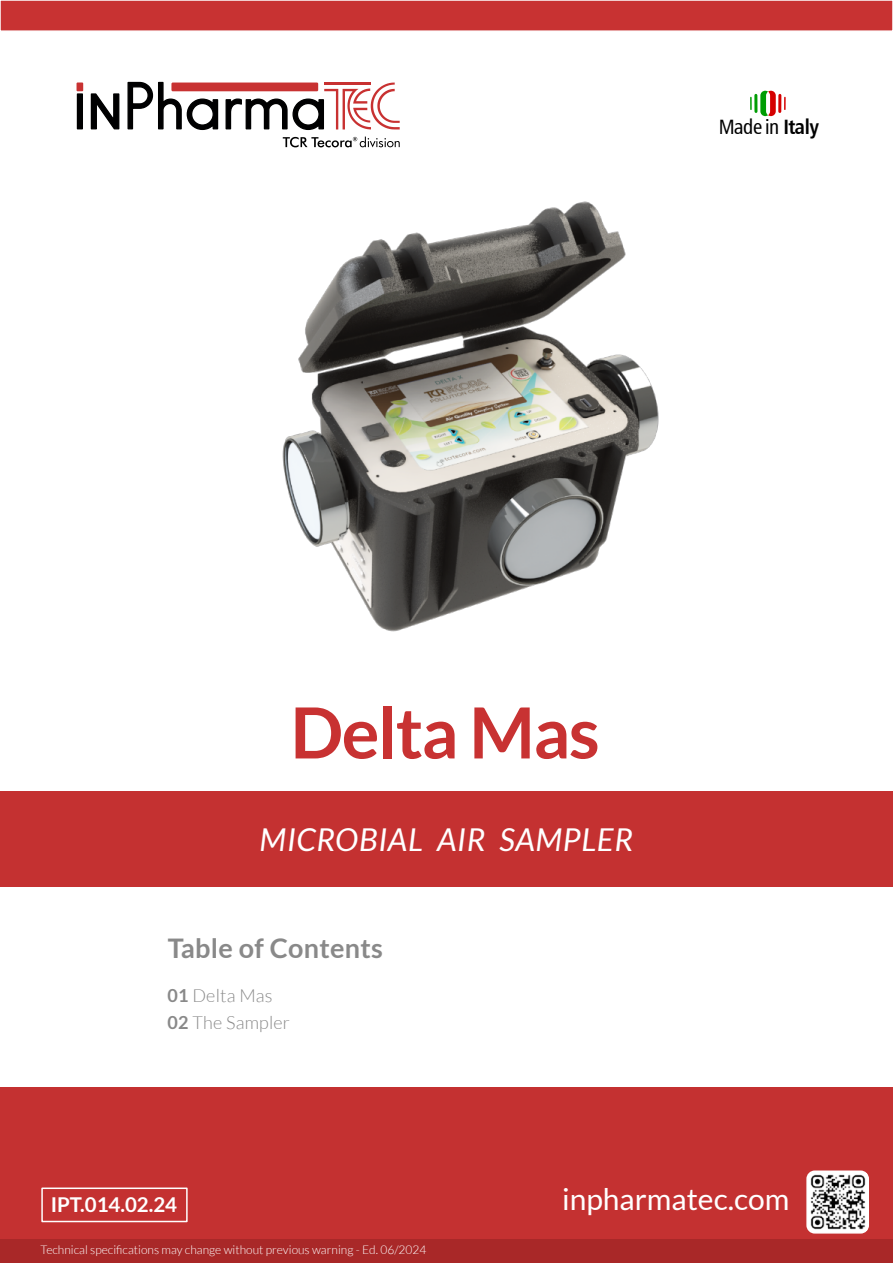
<style>
.page{position:relative;width:893px;height:1263px;background:#fff}
.page>*{position:absolute;margin:0;border:0;box-sizing:border-box;transform-origin:0 0}
.t1{font:700 70.5px "Lato";letter-spacing:-.02em;color:#c83232}
.t2{font:italic 31.5px "Lato";letter-spacing:.02em;color:#fff}
.t3{font:30px "Lato";color:#fff}
.t4{font:700 27px "Lato";letter-spacing:.01em;color:#898989}
.t5{font:20.7px "Humanist 777 BT Roman Condensed B";letter-spacing:-.02em;color:#000}
.t6{font:700 20.4px "Lato";color:#fff}
.t7{font:300 18px "Lato";letter-spacing:.01em;color:#898989}
.t8{font:300 12px "Lato";color:#fff}
.s1{font-family:"Humanist 777 BT Bold Condensed B"}
.s2{font-weight:700}
</style>
<div class="page">
<div style="left:0;top:791px;width:893px;height:96px;background:#c43131"></div>
<div style="left:0;top:1087px;width:893px;height:176px;background:#c43131"></div>
<div style="left:77px;top:94px;width:5px;height:35px;background:#000001"></div>
<div style="left:77px;top:93px;width:6px;height:36px;border:1px solid #000"></div>
<svg style="left:90px;top:93px;width:30px;height:37px"></svg>
<svg style="left:127px;top:81px;width:92px;height:49px"></svg>
<div style="left:171px;top:83px;width:147px;height:8px;background:#c83232"></div>
<div style="left:77px;top:82px;width:6px;height:9px;background:#c83232"></div>
<svg style="left:283px;top:137px;width:117px;height:10px"></svg>
<svg style="left:225px;top:83px;width:175px;height:47px"></svg>
<div style="left:41px;top:1187px;width:147px;height:35px;border:2px solid #fff"></div>
<img style="left:283px;top:202px;width:376px;height:430px">
<svg style="left:806px;top:1170px;width:63px;height:63px"></svg>
<img style="left:809px;top:1173px;width:57px;height:57px">
<svg style="left:750px;top:97px;width:2px;height:12px"></svg>
<svg style="left:784px;top:97px;width:2px;height:12px"></svg>
<hr style="left:754px;top:95px;width:3px;height:16px;background:#009d04">
<hr style="left:778px;top:95px;width:3px;height:16px;background:#d50000">
<svg style="left:760px;top:91px;width:16px;height:25px"></svg>
<div style="left:0;top:0;width:893px;height:32px;background:#c83232;border:2px solid #fff"></div>
<div style="left:0;top:1239px;width:893px;height:24px;background:#a92828"></div>
<p class="t5" style="left:719px;top:118px;width:102px">Made in <span class="s1">Italy</span></p>
<p class="t1" style="left:290px;top:702px;width:311px">Delta Mas</p>
<p class="t2" style="left:260px;top:825px;width:375px">MICROBIAL AIR SAMPLER</p>
<p class="t4" style="left:168px;top:936px;width:217px">Table of Contents</p>
<p class="t7" style="left:167px;top:988px;width:107px"><span class="s2">01</span> Delta Mas</p>
<p class="t7" style="left:167px;top:1014px;width:124px"><span class="s2">02</span> The Sampler</p>
<p class="t6" style="left:51px;top:1196px;width:128px">IPT.014.02.24</p>
<p class="t3" style="left:562px;top:1186px;width:229px">inpharmatec.com</p>
<p class="t8" style="left:41px;top:1244px;width:387px">Technical specifications may change without previous warning - Ed. 06/2024</p>
</div>
